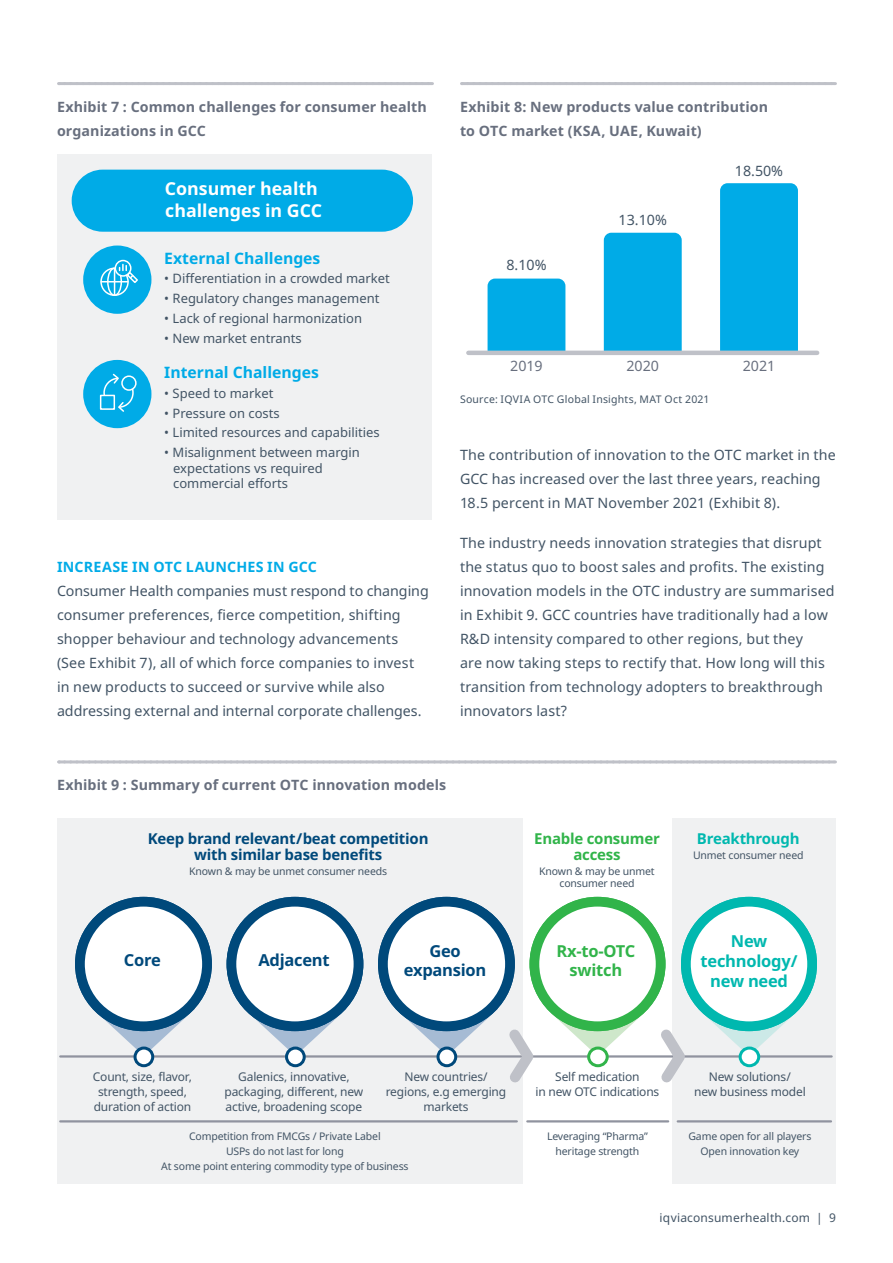
<style>
.page{position:relative;width:893px;height:1263px;background:#fff}
.page>*{position:absolute;margin:0;border:0;box-sizing:border-box;transform-origin:0 0}
.t1{font:700 17.85px/21.9px "Noto Sans";color:#fff}
.t2{font:700 16.5px/19.8px "Noto Sans";letter-spacing:-.015em;color:#00497b;text-align:center}
.t3{font:700 16.5px/19.8px "Noto Sans";letter-spacing:-.015em;color:#00b8af;text-align:center}
.t4{font:700 16.5px/19.8px "Noto Sans";letter-spacing:-.015em;color:#31b44a;text-align:center}
.t5{font:700 15.75px "Noto Sans";color:#00abe7}
.t6{font:700 15px/16.5px "Noto Sans";letter-spacing:-.015em;color:#00497b;text-align:center}
.t7{font:700 15px/16.5px "Noto Sans";letter-spacing:-.015em;color:#31b44a;text-align:center}
.t8{font:700 15px "Noto Sans";letter-spacing:-.015em;color:#00b8af}
.t9{font:14.25px/24px "Noto Sans";letter-spacing:.01em;color:#425465}
.t10{font:700 14.25px/24px "Noto Sans";letter-spacing:.005em;color:#686f7e}
.t11{font:700 14.25px "Noto Sans";letter-spacing:.015em;color:#00abe7}
.t12{font:14.25px "Noto Sans";color:#686f7e}
.t13{font:13.05px/15.6px "Noto Sans";color:#425465}
.t14{font:12px/15px "Noto Sans";letter-spacing:-.015em;color:#425465;text-align:center}
.t15{font:12px "Noto Sans";letter-spacing:.015em;color:#425465}
.t16{font:10.5px/15px "Noto Sans";letter-spacing:-.015em;color:#425465;text-align:center}
.t17{font:10.5px "Noto Sans";letter-spacing:.02em;color:#425465}
</style>
<div class="page">
<div style="left:57px;top:154px;width:374px;height:365px;background:#f0f1f2"></div>
<svg style="left:65px;top:760px;width:770px;height:3px;background:#c7c9cf"></svg>
<svg style="left:461px;top:82px;width:374px;height:3px"></svg>
<div style="left:720px;top:183px;width:78px;height:168px;background:#00abe7"></div>
<div style="left:604px;top:233px;width:78px;height:118px;background:#00abe7"></div>
<div style="left:488px;top:279px;width:77px;height:72px;background:#00abe7"></div>
<hr style="left:468px;top:351px;width:349px;height:4px;background:#bfc1c8">
<hr style="left:58px;top:82px;width:373px;height:3px;background:#bfc1c8">
<div style="left:57px;top:818px;width:465px;height:365px;background:#f0f1f2"></div>
<div style="left:673px;top:818px;width:163px;height:365px;background:#f0f1f2"></div>
<hr style="left:60px;top:1055px;width:772px;height:2px;background:#90939f">
<div style="left:383px;top:902px;width:127px;height:124px;background:#fff;border-radius:50%"></div>
<div style="left:378px;top:897px;width:137px;height:134px;border:10px solid #00497b;border-radius:50%"></div>
<svg style="left:244px;top:1008px;width:103px;height:48px"></svg>
<div style="left:287px;top:1048px;width:17px;height:18px;background:#fff;border-radius:50%"></div>
<div style="left:285px;top:1046px;width:21px;height:21px;border:3px solid #00497b;border-radius:50%"></div>
<div style="left:231px;top:902px;width:127px;height:124px;background:#fff;border-radius:50%"></div>
<div style="left:227px;top:897px;width:136px;height:134px;border:10px solid #00497b;border-radius:50%"></div>
<svg style="left:93px;top:1008px;width:102px;height:48px"></svg>
<div style="left:135px;top:1048px;width:18px;height:18px;background:#fff;border-radius:50%"></div>
<div style="left:134px;top:1046px;width:20px;height:21px;border:3px solid #00497b;border-radius:50%"></div>
<div style="left:80px;top:902px;width:127px;height:124px;background:#fff;border-radius:50%"></div>
<div style="left:75px;top:897px;width:137px;height:134px;border:10px solid #00497b;border-radius:50%"></div>
<svg style="left:698px;top:1008px;width:102px;height:48px"></svg>
<div style="left:740px;top:1048px;width:19px;height:18px;background:#fff;border-radius:50%"></div>
<div style="left:739px;top:1046px;width:21px;height:21px;border:3px solid #00b8af;border-radius:50%"></div>
<div style="left:686px;top:902px;width:126px;height:124px;background:#fff;border-radius:50%"></div>
<div style="left:681px;top:897px;width:136px;height:134px;border:10px solid #00b8af;border-radius:50%"></div>
<div style="left:529px;top:897px;width:136px;height:134px;border:10px solid #31b44a;border-radius:50%"></div>
<hr style="left:60px;top:1120px;width:457px;height:2px;background:#90939f">
<hr style="left:527px;top:1120px;width:141px;height:2px;background:#90939f">
<hr style="left:678px;top:1120px;width:153px;height:2px;background:#90939f">
<svg style="left:395px;top:1008px;width:145px;height:84px"></svg>
<svg style="left:546px;top:1008px;width:146px;height:84px"></svg>
<div style="left:72px;top:170px;width:341px;height:62px;background:#00abe7;border-radius:31px"></div>
<div style="left:83px;top:245px;width:68px;height:69px;background:#00abe7;border-radius:50%"></div>
<div style="left:83px;top:360px;width:68px;height:68px;background:#00abe7;border-radius:50%"></div>
<div style="left:100px;top:395px;width:15px;height:15px;border:2px solid #fff"></div>
<div style="left:121px;top:375px;width:16px;height:16px;border:2px solid #fff;border-radius:50%"></div>
<svg style="left:103px;top:373px;width:31px;height:39px"></svg>
<svg style="left:100px;top:264px;width:38px;height:32px"></svg>
<div style="left:115px;top:260px;width:17px;height:17px;border:2px solid #fff;border-radius:50%"></div>
<p class="t10" style="left:57px;top:95px;width:371px">Exhibit 7 : Common challenges for consumer health organizations in GCC</p>
<p class="t1" style="left:165px;top:178px;width:159px">Consumer health challenges in GCC</p>
<p class="t5" style="left:164px;top:247px;width:158px">External Challenges</p>
<p class="t13" style="left:164px;top:271px;width:227px">• Differentiation in a crowded market</p>
<p class="t13" style="left:164px;top:291px;width:217px">• Regulatory changes management</p>
<p class="t13" style="left:164px;top:311px;width:199px">• Lack of regional harmonization</p>
<p class="t13" style="left:164px;top:330px;width:139px">• New market entrants</p>
<p class="t5" style="left:164px;top:361px;width:156px">Internal Challenges</p>
<p class="t13" style="left:164px;top:386px;width:111px">• Speed to market</p>
<p class="t13" style="left:164px;top:405px;width:117px">• Pressure on costs</p>
<p class="t13" style="left:164px;top:425px;width:217px">• Limited resources and capabilities</p>
<p class="t13" style="left:173px;top:445px;width:188px;text-indent:-9px">• Misalignment between margin expectations vs required commercial efforts</p>
<p class="t11" style="left:57px;top:557px;width:261px">INCREASE IN OTC LAUNCHES IN GCC</p>
<p class="t9" style="left:57px;top:580px;width:373px">Consumer Health companies must respond to changing consumer preferences, fierce competition, shifting shopper behaviour and technology advancements (See Exhibit 7), all of which force companies to invest in new products to succeed or survive while also addressing external and internal corporate challenges.</p>
<p class="t10" style="left:460px;top:95px;width:310px">Exhibit 8: New products value contribution to OTC market (KSA, UAE, Kuwait)</p>
<p class="t9" style="left:506px;top:253px;width:42px">8.10%</p>
<p class="t9" style="left:619px;top:208px;width:50px">13.10%</p>
<p class="t9" style="left:735px;top:159px;width:50px">18.50%</p>
<p class="t12" style="left:510px;top:356px;width:34px">2019</p>
<p class="t12" style="left:626px;top:356px;width:34px">2020</p>
<p class="t12" style="left:743px;top:356px;width:34px">2021</p>
<p class="t17" style="left:460px;top:391px;width:251px">Source: IQVIA OTC Global Insights, MAT Oct 2021</p>
<p class="t9" style="left:460px;top:443px;width:377px">The contribution of innovation to the OTC market in the<br>GCC has increased over the last three years, reaching<br>18.5 percent in MAT November 2021 (Exhibit 8).</p>
<p class="t9" style="left:460px;top:531px;width:376px">The industry needs innovation strategies that disrupt the status quo to boost sales and profits. The existing innovation models in the OTC industry are summarised in Exhibit 9. GCC countries have traditionally had a low R&amp;D intensity compared to other regions, but they<br>are now taking steps to rectify that. How long will this transition from technology adopters to breakthrough innovators last?</p>
<p class="t10" style="left:57px;top:774px;width:391px">Exhibit 9 : Summary of current OTC innovation models</p>
<p class="t6" style="left:148px;top:830px;width:282px">Keep brand relevant/beat competition with similar base benefits</p>
<p class="t16" style="left:189px;top:864px;width:199px">Known &amp; may be unmet consumer needs</p>
<p class="t7" style="left:534px;top:830px;width:127px">Enable consumer access</p>
<p class="t16" style="left:539px;top:866px;width:117px;line-height:12px">Known &amp; may be unmet consumer need</p>
<p class="t8" style="left:697px;top:828px;width:104px">Breakthrough</p>
<p class="t16" style="left:693px;top:848px;width:112px">Unmet consumer need</p>
<p class="t2" style="left:124px;top:951px;width:38px">Core</p>
<p class="t2" style="left:258px;top:951px;width:73px">Adjacent</p>
<p class="t2" style="left:404px;top:941px;width:84px">Geo expansion</p>
<p class="t4" style="left:556px;top:941px;width:80px">Rx-to-OTC switch</p>
<p class="t3" style="left:701px;top:931px;width:99px">New technology/ new need</p>
<p class="t14" style="left:93px;top:1069px;width:101px">Count, size, flavor, strength, speed, duration of action</p>
<p class="t14" style="left:535px;top:1069px;width:125px">Self medication<br>in new OTC indications</p>
<p class="t14" style="left:694px;top:1069px;width:113px">New solutions/<br>new business model</p>
<p class="t16" style="left:161px;top:1129px;width:249px">Competition from FMCGs / Private Label<br>USPs do not last for long<br>At some point entering commodity type of business</p>
<p class="t16" style="left:547px;top:1129px;width:102px">Leveraging “Pharma” heritage strength</p>
<p class="t16" style="left:688px;top:1129px;width:124px">Game open for all players<br>Open innovation key</p>
<p class="t14" style="left:225px;top:1069px;width:140px">Galenics, innovative, packaging, different, new active, broadening scope</p>
<p class="t14" style="left:386px;top:1069px;width:122px">New countries/ regions, e.g emerging markets</p>
<p class="t15" style="left:660px;top:1209px;width:178px">iqviaconsumerhealth.com | 9</p>
</div>
